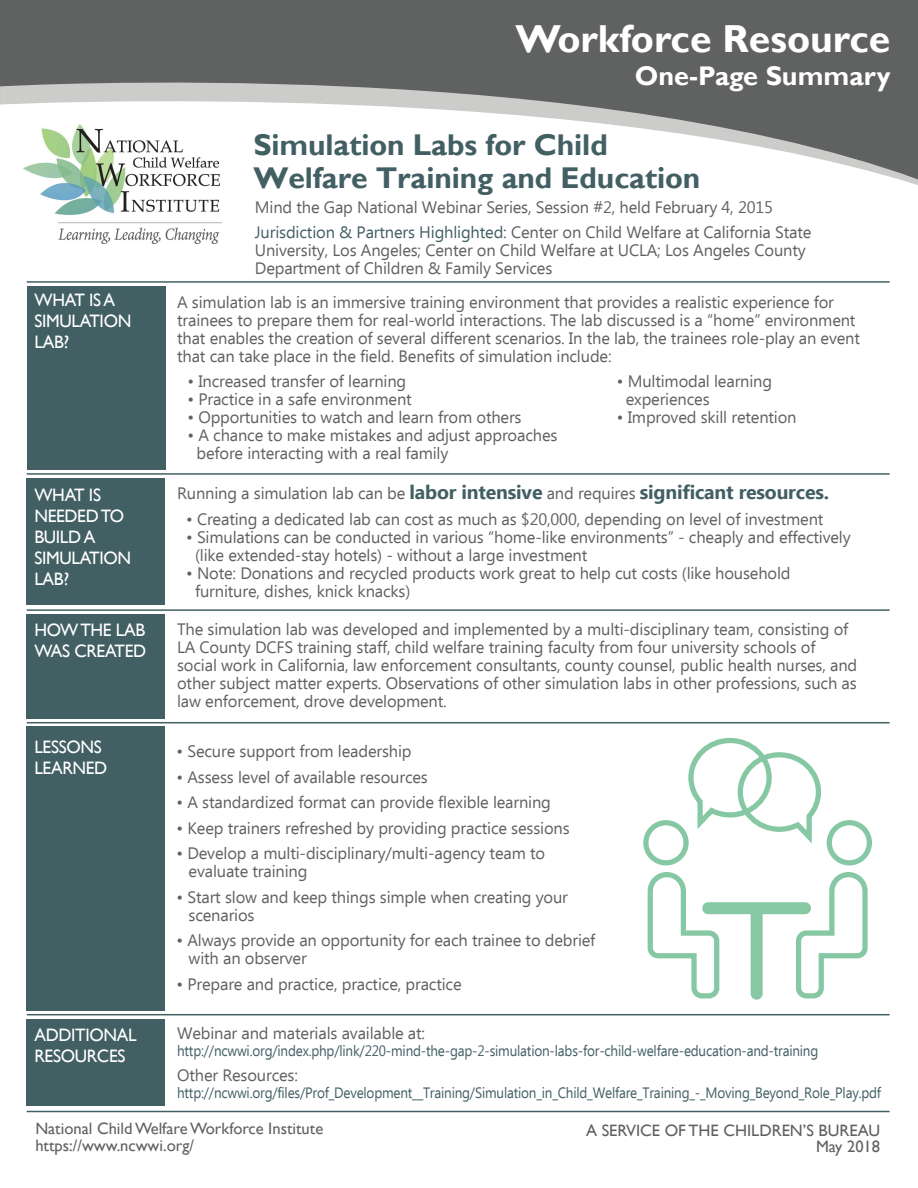
<style>
.page{position:relative;width:918px;height:1188px;background:#fff}
.page>*{position:absolute;margin:0;border:0;box-sizing:border-box;transform-origin:0 0}
.t1{font:700 39px "Gill Sans";color:#fff}
.t2{font:700 30px/33px "Gill Sans";letter-spacing:-.005em;color:#425f64}
.t3{font:700 27px "Gill Sans";color:#fff}
.t4{font:18px/21px "Gill Sans";letter-spacing:-.02em;color:#fff}
.t5{font:16.5px/18px "Ebrima";letter-spacing:-.01em;color:#606161}
.t6{font:16.5px/16.5px "Gill Sans";color:#606161}
.t7{font:15px "Ebrima";letter-spacing:-.015em;color:#425f64;scale:.9 1}
.s1{color:#425f64}
.s2{font-weight:700;font-size:19.5px;color:#425f64}
</style>
<div class="page">
<div style="left:0;top:0;width:918px;height:192px;background:#606161"></div>
<div style="left:27px;top:478px;width:138px;height:126px;background:#425f64"></div>
<div style="left:27px;top:727px;width:138px;height:284px;background:#425f64"></div>
<div style="left:27px;top:286px;width:138px;height:184px;background:#425f64"></div>
<hr style="left:27px;top:281px;width:863px;height:2px;background:#425f64">
<hr style="left:27px;top:473px;width:863px;height:2px;background:#425f64">
<hr style="left:27px;top:722px;width:863px;height:1px;background:#425f64">
<hr style="left:27px;top:1014px;width:863px;height:1px;background:#425f64">
<hr style="left:27px;top:1111px;width:863px;height:1px;background:#425f64">
<svg style="left:0;top:82px;width:918px;height:110px;fill:#fff"></svg>
<img style="left:24px;top:125px;width:197px;height:119px">
<div style="left:27px;top:614px;width:138px;height:104px;background:#425f64"></div>
<div style="left:27px;top:1019px;width:138px;height:87px;background:#425f64"></div>
<hr style="left:27px;top:609px;width:863px;height:2px;background:#425f64">
<svg style="left:793px;top:872px;width:75px;height:127px"></svg>
<div style="left:827px;top:820px;width:45px;height:45px;border:5px solid #86c8a3;border-radius:50%"></div>
<svg style="left:647px;top:872px;width:75px;height:127px"></svg>
<div style="left:643px;top:820px;width:46px;height:45px;border:5px solid #86c8a3;border-radius:50%"></div>
<div style="left:708px;top:902px;width:97px;height:12px;background:#86c8a3"></div>
<div style="left:751px;top:911px;width:12px;height:83px;background:#86c8a3"></div>
<svg style="left:686px;top:737px;width:135px;height:113px"></svg>
<h1 class="t1" style="left:515px;top:16px;width:377px">Workforce Resource</h1>
<h3 class="t3" style="left:635px;top:59px;width:257px">One-Page Summary</h3>
<p class="t4" style="left:35px;top:290px;width:98px">WHAT IS A<br>SIMULATION<br>LAB?</p>
<h2 class="t2" style="left:253px;top:130px;width:449px">Simulation Labs for Child<br>Welfare Training and Education</h2>
<p class="t5" style="left:255px;top:195px;width:558px;line-height:25.5px">Mind the Gap National Webinar Series, Session #2, held February 4, 2015<br><span class="s1">Jurisdiction &amp; Partners Highlighted:</span> Center on Child Welfare at California State</p>
<p class="t5" style="left:255px;top:242px;width:552px">University, Los Angeles; Center on Child Welfare at UCLA; Los Angeles County<br>Department of Children &amp; Family Services</p>
<p class="t5" style="left:177px;top:294px;width:684px">A simulation lab is an immersive training environment that provides a realistic experience for trainees to prepare them for real-world interactions. The lab discussed is a “home” environment that enables the creation of several different scenarios. In the lab, the trainees role-play an event that can take place in the field. Benefits of simulation include:</p>
<p class="t5" style="left:188px;top:373px;width:220px">• Increased transfer of learning</p>
<p class="t5" style="left:188px;top:391px;width:226px">• Practice in a safe environment</p>
<p class="t5" style="left:188px;top:409px;width:336px">• Opportunities to watch and learn from others</p>
<p class="t5" style="left:197px;top:427px;width:362px;text-indent:-9px">• A chance to make mistakes and adjust approaches before interacting with a real family</p>
<p class="t5" style="left:626px;top:373px;width:148px;text-indent:-9px">• Multimodal learning experiences</p>
<p class="t5" style="left:617px;top:409px;width:181px">• Improved skill retention</p>
<p class="t4" style="left:34px;top:485px;width:98px">WHAT IS<br>NEEDED TO<br>BUILD A<br>SIMULATION<br>LAB?</p>
<p class="t5" style="left:177px;top:485px;width:653px">Running a simulation lab can be <span class="s2">labor intensive</span> and requires <span class="s2">significant resources.</span></p>
<p class="t5" style="left:186px;top:511px;width:639px">• Creating a dedicated lab can cost as much as $20,000, depending on level of investment</p>
<p class="t5" style="left:195px;top:529px;width:657px;text-indent:-9px">• Simulations can be conducted in various “home-like environments” - cheaply and effectively (like extended-stay hotels) - without a large investment</p>
<p class="t5" style="left:195px;top:565px;width:597px;text-indent:-9px">• Note: Donations and recycled products work great to help cut costs (like household furniture, dishes, knick knacks)</p>
<p class="t4" style="left:34px;top:620px;width:113px">HOW THE LAB<br>WAS CREATED</p>
<p class="t5" style="left:177px;top:621px;width:682px">The simulation lab was developed and implemented by a multi-disciplinary team, consisting of LA County DCFS training staff, child welfare training faculty from four university schools of social work in California, law enforcement consultants, county counsel, public health nurses, and other subject matter experts. Observations of other simulation labs in other professions, such as law enforcement, drove development.</p>
<p class="t4" style="left:34px;top:737px;width:74px">LESSONS<br>LEARNED</p>
<p class="t5" style="left:177px;top:744px;width:237px">• Secure support from leadership</p>
<p class="t5" style="left:177px;top:769px;width:253px">• Assess level of available resources</p>
<p class="t5" style="left:177px;top:795px;width:376px">• A standardized format can provide flexible learning</p>
<p class="t5" style="left:177px;top:820px;width:395px">• Keep trainers refreshed by providing practice sessions</p>
<p class="t5" style="left:189px;top:846px;width:358px;text-indent:-12px">• Develop a multi-disciplinary/multi-agency team to evaluate training</p>
<p class="t5" style="left:189px;top:889px;width:381px;text-indent:-12px">• Start slow and keep things simple when creating your scenarios</p>
<p class="t5" style="left:189px;top:932px;width:408px;text-indent:-12px">• Always provide an opportunity for each trainee to debrief with an observer</p>
<p class="t5" style="left:177px;top:976px;width:287px">• Prepare and practice, practice, practice</p>
<p class="t4" style="left:34px;top:1024px;width:104px">ADDITIONAL<br>RESOURCES</p>
<p class="t5" style="left:177px;top:1026px;width:250px">Webinar and materials available at:</p>
<p class="t7" style="left:177px;top:1040px;width:714px">http://ncwwi.org/index.php/link/220-mind-the-gap-2-simulation-labs-for-child-welfare-education-and-training</p>
<p class="t5" style="left:177px;top:1068px;width:122px">Other Resources:</p>
<p class="t7" style="left:177px;top:1082px;width:784px">http://ncwwi.org/files/Prof_Development__Training/Simulation_in_Child_Welfare_Training_-_Moving_Beyond_Role_Play.pdf</p>
<p class="t6" style="left:35px;top:1121px;width:289px">National Child Welfare Workforce Institute https://www.ncwwi.org/</p>
<p class="t6" style="left:586px;top:1123px;width:296px">A SERVICE OF THE CHILDREN’S BUREAU</p>
<p class="t6" style="left:816px;top:1138px;width:66px">May 2018</p>
</div>
